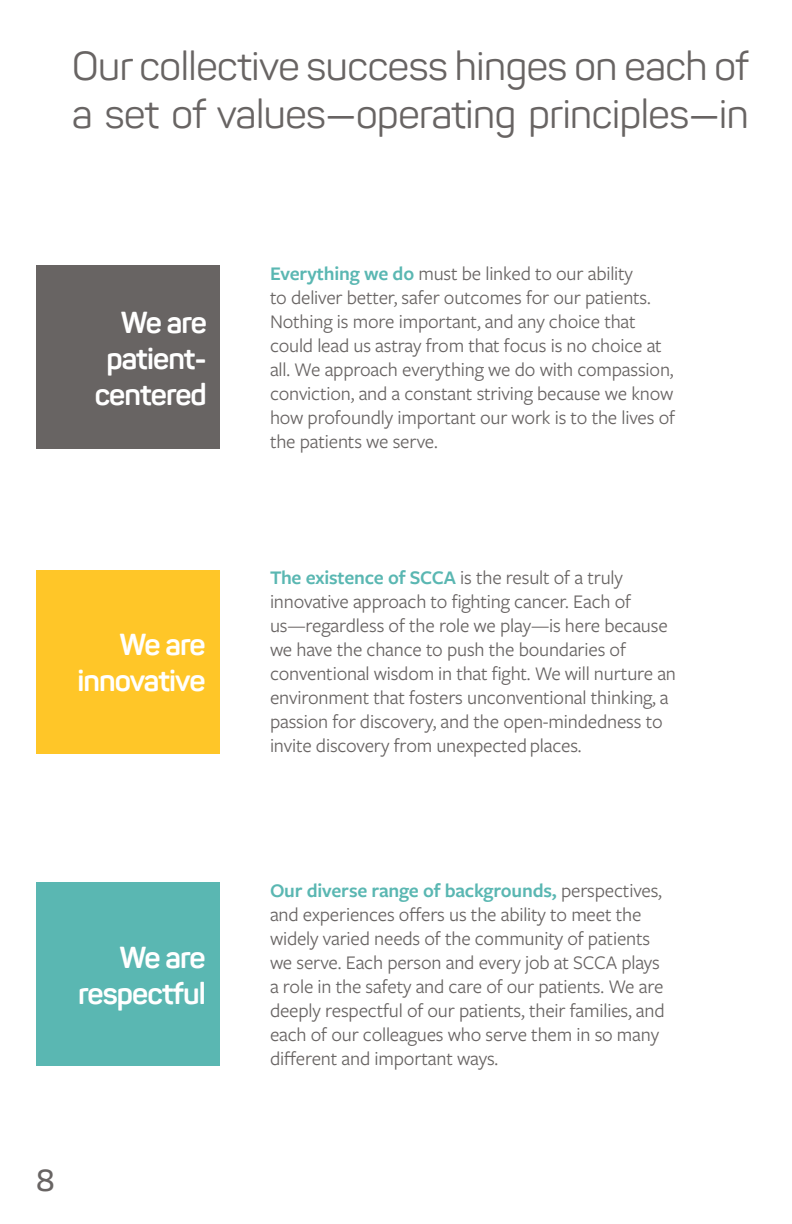
<style>
.page{position:relative;width:792px;height:1224px;background:#fff}
.page>*{position:absolute;margin:0;border:0;box-sizing:border-box;transform-origin:0 0}
.Body{font:40px/48px "Panton";letter-spacing:-.01em;color:#686463}
.Values_heads{font:700 30px/36px "Panton";letter-spacing:-.03em;color:#fff;text-align:right}
.t1{font:600 30px "Panton";color:#686463}
.Body-2{font:20px/24px "Freight Sans Pro";letter-spacing:-.01em;color:#686463}
.s1{font-weight:600;color:#5ab7b2}
</style>
<div class="page">
<div style="left:36px;top:266px;width:183px;height:183px;background:#686463"></div>
<div style="left:36px;top:570px;width:183px;height:183px;background:#ffc628"></div>
<div style="left:36px;top:883px;width:183px;height:183px;background:#5ab7b2"></div>
<p class="Body" style="left:72px;top:42px;width:679px">Our collective success hinges on each of a set of values—operating principles—in</p>
<p class="Values_heads" style="left:95px;top:304px;width:114px">We are patient&shy;centered</p>
<p class="Values_heads" style="left:77px;top:626px;width:130px">We are innovative</p>
<p class="Values_heads" style="left:78px;top:939px;width:129px">We are respectful</p>
<h2 class="t1" style="left:36px;top:1162px;width:20px">8</h2>
<p class="Body-2" style="left:270px;top:261px;width:407px"><span class="s1">Everything we do</span> must be linked to our ability<br>to deliver better, safer outcomes for our patients.<br>Nothing is more important, and any choice that could lead us astray from that focus is no choice at all. We approach everything we do with compassion, conviction, and a constant striving because we know how profoundly important our work is to the lives of the patients we serve.</p>
<p class="Body-2" style="left:270px;top:564px;width:408px"><span class="s1">The existence of SCCA</span> is the result of a truly innovative approach to fighting cancer. Each of us—regardless of the role we play—is here because we have the chance to push the boundaries of conventional wisdom in that fight. We will nurture an environment that fosters unconventional thinking, a passion for discovery, and the open-mindedness to invite discovery from unexpected places.</p>
<p class="Body-2" style="left:270px;top:878px;width:396px"><span class="s1">Our diverse range of backgrounds,</span> perspectives, and experiences offers us the ability to meet the widely varied needs of the community of patients we serve. Each person and every job at SCCA plays a role in the safety and care of our patients. We are deeply respectful of our patients, their families, and each of our colleagues who serve them in so many different and important ways.</p>
</div>
